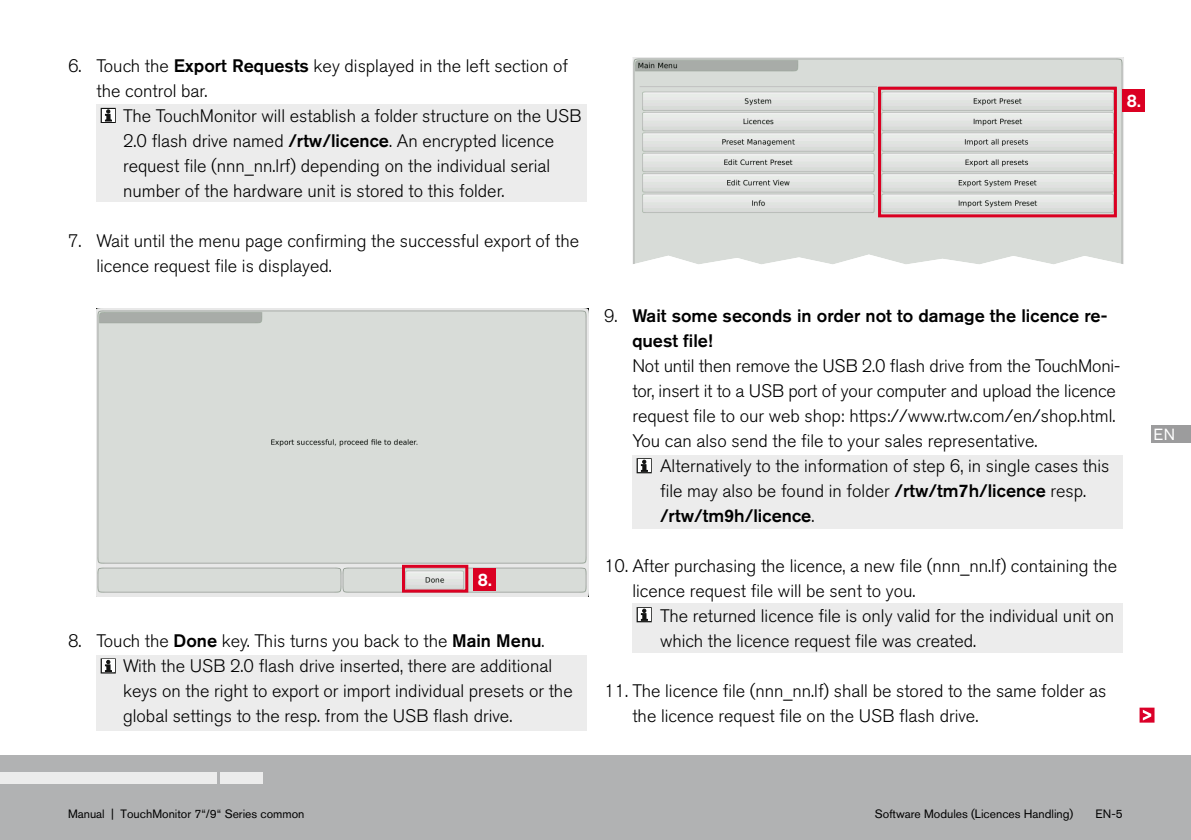
<style>
.page{position:relative;width:1191px;height:840px;background:#fff}
.page>*{position:absolute;margin:0;border:0;box-sizing:border-box;transform-origin:0 0}
.t1{font:300 18px/25px "Akzidenz Grotesk BE";color:#000}
.t2{font:500 18px/25px "Akzidenz Grotesk BE";color:#000}
.t3{font:500 18px "Akzidenz Grotesk BE";color:#fff}
.t4{font:16px "Akzidenz Grotesk BE";color:#fff}
.t5{font:12px "Akzidenz Grotesk BE";color:#000}
.s1{font-weight:500}
.s2{font-weight:300}
</style>
<div class="page">
<div style="left:0;top:754px;width:1190px;height:85px;background:#b1b2b3"></div>
<div style="left:221px;top:772px;width:42px;height:11px;background:#ececec"></div>
<div style="left:0;top:772px;width:217px;height:11px;background:#ececec"></div>
<div style="left:1151px;top:425px;width:39px;height:17px;background:#9c9c9d"></div>
<div style="left:632px;top:454px;width:491px;height:74px;background:#ececec"></div>
<svg style="left:636px;top:458px;width:15px;height:15px"></svg>
<div style="left:632px;top:603px;width:491px;height:49px;background:#ececec"></div>
<svg style="left:636px;top:607px;width:15px;height:15px"></svg>
<div style="left:96px;top:654px;width:491px;height:76px;background:#ececec"></div>
<svg style="left:101px;top:658px;width:15px;height:15px"></svg>
<div style="left:96px;top:104px;width:491px;height:97px;background:#ececec"></div>
<svg style="left:101px;top:108px;width:15px;height:15px"></svg>
<img style="left:96px;top:308px;width:492px;height:288px">
<div style="left:402px;top:564px;width:66px;height:28px;border:3px solid #db0022"></div>
<div style="left:473px;top:567px;width:23px;height:23px;background:#db0022"></div>
<div style="left:1140px;top:707px;width:14px;height:14px;border:1px solid #db0029"></div>
<svg style="left:1142px;top:709px;width:9px;height:11px"></svg>
<img style="left:632px;top:57px;width:492px;height:207px">
<div style="left:878px;top:87px;width:238px;height:130px;border:3px solid #db0022"></div>
<div style="left:1122px;top:89px;width:23px;height:23px;background:#db0022"></div>
<p class="t1" style="left:96px;top:55px;width:473px;text-indent:-28px">6. Touch the <span class="s1">Export Requests</span> key displayed in the left section of the control bar.</p>
<p class="t1" style="left:123px;top:105px;width:460px">The TouchMonitor will establish a folder structure on the USB 2.0 flash drive named <span class="s1">/rtw/licence</span>. An encrypted licence request file (nnn_nn.lrf) depending on the individual serial number of the hardware unit is stored to this folder.</p>
<p class="t1" style="left:96px;top:230px;width:484px;text-indent:-28px">7. Wait until the menu page confirming the successful export of the licence request file is displayed.</p>
<p class="t3" style="left:478px;top:573px;width:15px">8.</p>
<p class="t1" style="left:123px;top:630px;width:451px;text-indent:-55px">8. Touch the <span class="s1">Done</span> key. This turns you back to the <span class="s1">Main Menu</span>.<br>With the USB 2.0 flash drive inserted, there are additional keys on the right to export or import individual presets or the global settings to the resp. from the USB flash drive.</p>
<p class="t3" style="left:1126px;top:95px;width:15px">8.</p>
<p class="t2" style="left:632px;top:304px;width:476px;text-indent:-28px"><span class="s2">9.</span> Wait some seconds in order not to damage the licence re&shy;quest file!</p>
<p class="t1" style="left:632px;top:355px;width:489px">Not until then remove the USB 2.0 flash drive from the TouchMoni&shy;tor, insert it to a USB port of your computer and upload the licence request file to our web shop: https://www.rtw.com/en/shop.html.<br>You can also send the file to your sales representative.</p>
<p class="t1" style="left:660px;top:455px;width:451px">Alternatively to the information of step 6, in single cases this file may also be found in folder <span class="s1">/rtw/tm7h/licence</span> resp. <span class="s1">/rtw/tm9h/licence</span>.</p>
<p class="t1" style="left:632px;top:555px;width:486px;text-indent:-28px">10. After purchasing the licence, a new file (nnn_nn.lf) containing the licence request file will be sent to you.</p>
<p class="t1" style="left:660px;top:605px;width:455px">The returned licence file is only valid for the individual unit on which the licence request file was created.</p>
<p class="t1" style="left:632px;top:680px;width:475px;text-indent:-28px">11. The licence file (nnn_nn.lf) shall be stored to the same folder as the licence request file on the USB flash drive.</p>
<p class="t4" style="left:1153px;top:428px;width:23px">EN</p>
<p class="t5" style="left:68px;top:808px;width:238px">Manual | TouchMonitor 7“/9“ Series common</p>
<p class="t5" style="left:875px;top:808px;width:200px">Software Modules (Licences Handling)</p>
<p class="t5" style="left:1095px;top:808px;width:29px">EN-5</p>
</div>
